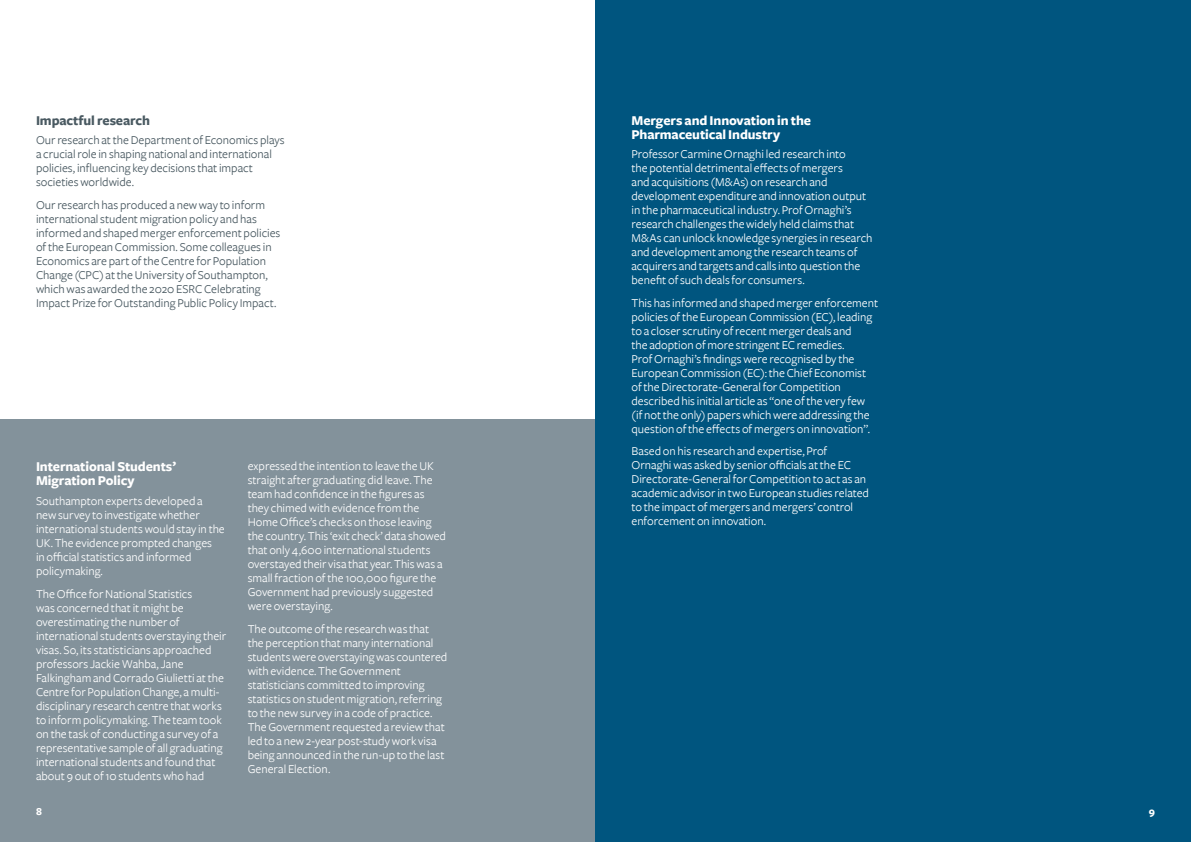
<style>
.page{position:relative;width:1191px;height:842px;background:#fff}
.page>*{position:absolute;margin:0;border:0;box-sizing:border-box;transform-origin:0 0}
.t1{font:700 14px/14px "Freight Sans";letter-spacing:-.01em;color:#fff}
.t2{font:700 14px "Freight Sans";letter-spacing:-.01em;color:#495961}
.t3{font:12.5px/14px "Freight Sans";color:#fff}
.t4{font:12.5px/14px "Freight Sans";color:#495961}
.t5{font:700 11px "Freight Sans";color:#fff}
</style>
<div class="page">
<div style="left:0;top:419px;width:1191px;height:423px;background:#83929b"></div>
<div style="left:595px;top:0;width:596px;height:842px;background:#00557f"></div>
<p class="t2" style="left:36px;top:113px;width:116px">Impactful research</p>
<p class="t4" style="left:36px;top:133px;width:250px">Our research at the Department of Economics plays a crucial role in shaping national and international policies, influencing key decisions that impact societies worldwide.</p>
<p class="t4" style="left:36px;top:198px;width:246px">Our research has produced a new way to inform international student migration policy and has informed and shaped merger enforcement policies of the European Commission. Some colleagues in Economics are part of the Centre for Population Change (CPC) at the University of Southampton, which was awarded the 2020 ESRC Celebrating Impact Prize for Outstanding Public Policy Impact.</p>
<p class="t1" style="left:36px;top:460px;width:142px">International Students’<br>Migration Policy</p>
<p class="t3" style="left:36px;top:494px;width:190px">Southampton experts developed a new survey to investigate whether international students would stay in the<br>UK. The evidence prompted changes<br>in official statistics and informed policymaking.</p>
<p class="t3" style="left:36px;top:587px;width:192px">The Office for National Statistics<br>was concerned that it might be overestimating the number of international students overstaying their visas. So, its statisticians approached professors Jackie Wahba, Jane Falkingham and Corrado Giulietti at the Centre for Population Change, a multi&shy;disciplinary research centre that works to inform policymaking. The team took on the task of conducting a survey of a representative sample of all graduating international students and found that about 9 out of 10 students who had</p>
<p class="t3" style="left:248px;top:459px;width:200px">expressed the intention to leave the UK straight after graduating did leave. The team had confidence in the figures as they chimed with evidence from the Home Office’s checks on those leaving the country. This ‘exit check’ data showed that only 4,600 international students overstayed their visa that year. This was a small fraction of the 100,000 figure the Government had previously suggested were overstaying.</p>
<p class="t3" style="left:248px;top:622px;width:201px">The outcome of the research was that the perception that many international students were overstaying was countered with evidence. The Government statisticians committed to improving statistics on student migration, referring to the new survey in a code of practice.<br>The Government requested a review that led to a new 2-year post-study work visa being announced in the run-up to the last General Election.</p>
<p class="t1" style="left:631px;top:114px;width:181px">Mergers and Innovation in the<br>Pharmaceutical Industry</p>
<p class="t3" style="left:631px;top:147px;width:242px">Professor Carmine Ornaghi led research into<br>the potential detrimental effects of mergers<br>and acquisitions (M&amp;As) on research and development expenditure and innovation output in the pharmaceutical industry. Prof Ornaghi’s research challenges the widely held claims that M&amp;As can unlock knowledge synergies in research and development among the research teams of acquirers and targets and calls into question the benefit of such deals for consumers.</p>
<p class="t3" style="left:631px;top:296px;width:248px">This has informed and shaped merger enforcement policies of the European Commission (EC), leading to a closer scrutiny of recent merger deals and<br>the adoption of more stringent EC remedies.<br>Prof Ornaghi’s findings were recognised by the European Commission (EC): the Chief Economist of the Directorate-General for Competition described his initial article as “one of the very few (if not the only) papers which were addressing the question of the effects of mergers on innovation”.</p>
<p class="t3" style="left:631px;top:444px;width:239px">Based on his research and expertise, Prof Ornaghi was asked by senior officials at the EC Directorate-General for Competition to act as an academic advisor in two European studies related to the impact of mergers and mergers’ control enforcement on innovation.</p>
<p class="t5" style="left:36px;top:806px;width:7px">8</p>
<p class="t5" style="left:1148px;top:806px;width:8px">9</p>
</div>
